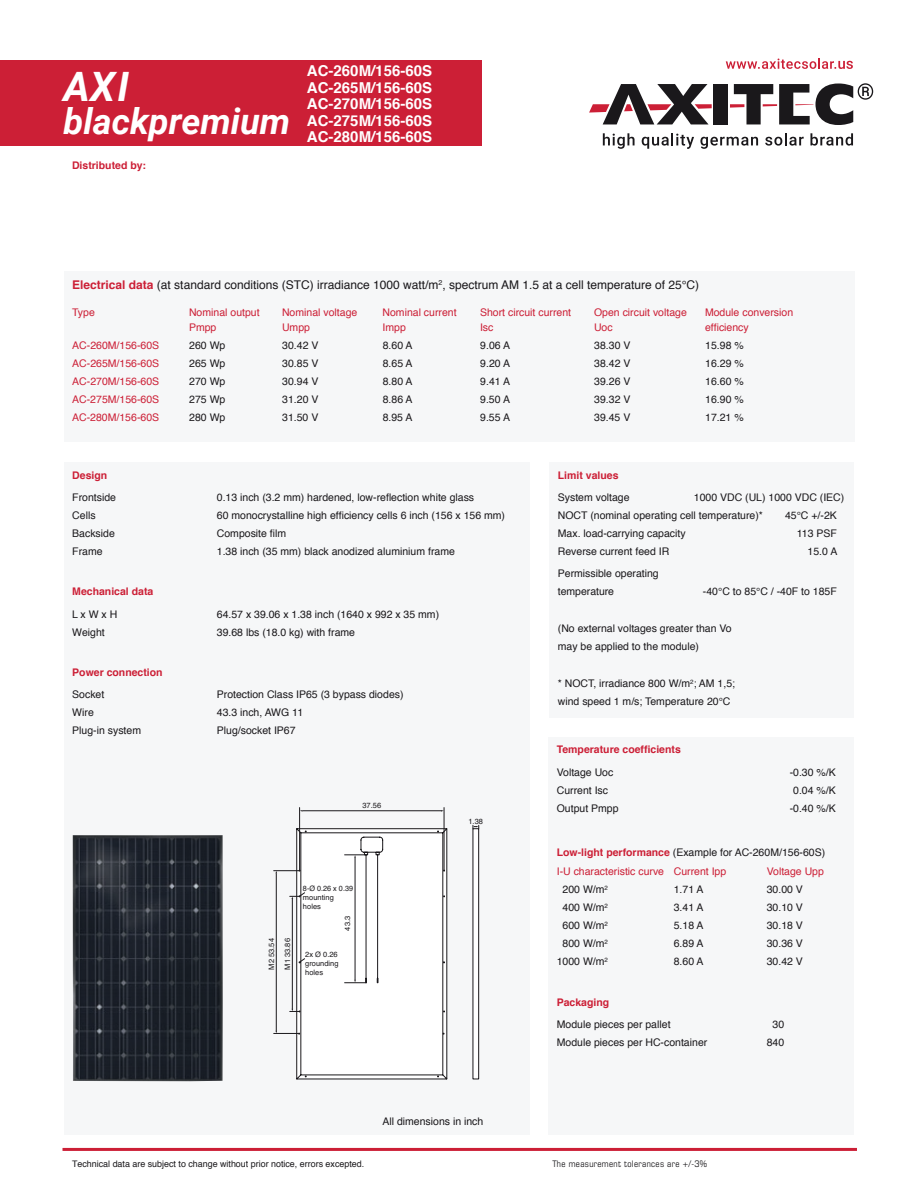
<style>
.page{position:relative;width:918px;height:1188px;background:#fff}
.page>*{position:absolute;margin:0;border:0;box-sizing:border-box;transform-origin:0 0}
.t1{font:italic 700 40.5px "Roboto";color:#fff}
.t2{font:italic 700 36px "Roboto";color:#fff}
.t3{font:700 15px/16.5px "Helvetica";color:#fff;text-align:justify}
.t4{font:12px "Helvetica";color:#1a181b}
.t5{font:10.5px/18px "Helvetica";color:#1a181b}
.t6{font:10.5px/19.2px "Helvetica";color:#cc1f36}
.t7{font:700 10.5px "Helvetica";color:#cc1f36}
.t8{font:9px "Helvetica";color:#1a181b}
.t9{font:condensed 9px "Eurostile";letter-spacing:.035em;color:#1a181b}
.t10{font:7.5px/9px "Helvetica";color:#1a181b;text-align:justify}
.s1{font-weight:700;color:#cc1f36}
.s2{font-weight:700}
.s3{color:#1a181b}
</style>
<div class="page">
<div style="left:0;top:60px;width:481px;height:86px;background:#cc1f36"></div>
<div style="left:64px;top:271px;width:790px;height:170px;background:#f6f7f8"></div>
<div style="left:64px;top:462px;width:466px;height:673px;background:#f6f7f8"></div>
<div style="left:548px;top:737px;width:306px;height:398px;background:#f6f7f8"></div>
<div style="left:549px;top:462px;width:305px;height:256px;background:#f6f7f8"></div>
<svg style="left:473px;top:829px;width:6px;height:250px"></svg>
<svg style="left:473px;top:825px;width:6px;height:4px"></svg>
<hr style="left:444px;top:808px;width:1px;height:63px;background:#1a181b">
<hr style="left:299px;top:808px;width:1px;height:63px;background:#1a181b">
<svg style="left:274px;top:828px;width:173px;height:251px"></svg>
<hr style="left:302px;top:811px;width:139px;height:1px;background:#1a181b">
<img style="left:73px;top:835px;width:150px;height:246px">
<div style="left:714px;top:84px;width:14px;height:40px;background:#1a181b"></div>
<svg style="left:589px;top:84px;width:123px;height:40px"></svg>
<svg style="left:603px;top:133px;width:32px;height:16px"></svg>
<svg style="left:642px;top:133px;width:52px;height:16px"></svg>
<svg style="left:700px;top:137px;width:58px;height:12px"></svg>
<svg style="left:765px;top:133px;width:39px;height:13px"></svg>
<svg style="left:810px;top:133px;width:43px;height:13px"></svg>
<svg style="left:726px;top:58px;width:127px;height:11px"></svg>
<svg style="left:730px;top:83px;width:143px;height:42px"></svg>
<hr style="left:63px;top:1148px;width:794px;height:3px;background:#cc1f36">
<h1 class="t1" style="left:64px;top:58px;width:67px">AXI</h1>
<h2 class="t2" style="left:64px;top:96px;width:228px">blackpremium</h2>
<p class="t7" style="left:72px;top:156px;width:76px">Distributed by:</p>
<h3 class="t3" style="left:307px;top:63px;width:127px">AC-260M/156-60S AC-265M/156-60S AC-270M/156-60S AC-275M/156-60S AC-280M/156-60S</h3>
<p class="t4" style="left:72px;top:275px;width:628px"><span class="s1">Electrical data</span> (at standard conditions (STC) irradiance 1000 watt/m<sup>2</sup>, spectrum AM 1.5 at a cell temperature of 25°C)</p>
<p class="t6" style="left:72px;top:303px;width:24px">Type</p>
<p class="t6" style="left:189px;top:303px;width:72px">Nominal output</p>
<p class="t6" style="left:282px;top:303px;width:77px">Nominal voltage</p>
<p class="t6" style="left:383px;top:303px;width:76px">Nominal current</p>
<p class="t6" style="left:480px;top:303px;width:93px">Short circuit current</p>
<p class="t6" style="left:594px;top:303px;width:94px">Open circuit voltage</p>
<p class="t6" style="left:705px;top:303px;width:90px">Module conversion</p>
<p class="t6" style="left:189px;top:318px;width:29px">Pmpp</p>
<p class="t6" style="left:282px;top:318px;width:30px">Umpp</p>
<p class="t6" style="left:383px;top:318px;width:25px">Impp</p>
<p class="t6" style="left:480px;top:318px;width:15px">Isc</p>
<p class="t6" style="left:594px;top:318px;width:20px">Uoc</p>
<p class="t6" style="left:705px;top:318px;width:45px">efficiency</p>
<p class="t6" style="left:72px;top:336px;width:88px">AC-260M/156-60S</p>
<p class="t5" style="left:189px;top:337px;width:38px">260 Wp</p>
<p class="t5" style="left:282px;top:337px;width:38px">30.42 V</p>
<p class="t5" style="left:383px;top:337px;width:31px">8.60 A</p>
<p class="t5" style="left:480px;top:337px;width:31px">9.06 A</p>
<p class="t5" style="left:594px;top:337px;width:38px">38.30 V</p>
<p class="t5" style="left:705px;top:337px;width:40px">15.98 %</p>
<p class="t6" style="left:72px;top:354px;width:88px">AC-265M/156-60S</p>
<p class="t5" style="left:189px;top:355px;width:38px">265 Wp</p>
<p class="t5" style="left:282px;top:355px;width:38px">30.85 V</p>
<p class="t5" style="left:383px;top:355px;width:31px">8.65 A</p>
<p class="t5" style="left:480px;top:355px;width:31px">9.20 A</p>
<p class="t5" style="left:594px;top:355px;width:38px">38.42 V</p>
<p class="t5" style="left:705px;top:355px;width:40px">16.29 %</p>
<p class="t6" style="left:72px;top:372px;width:88px">AC-270M/156-60S</p>
<p class="t5" style="left:189px;top:373px;width:38px">270 Wp</p>
<p class="t5" style="left:282px;top:373px;width:38px">30.94 V</p>
<p class="t5" style="left:383px;top:373px;width:31px">8.80 A</p>
<p class="t5" style="left:480px;top:373px;width:31px">9.41 A</p>
<p class="t5" style="left:594px;top:373px;width:38px">39.26 V</p>
<p class="t5" style="left:705px;top:373px;width:40px">16.60 %</p>
<p class="t6" style="left:72px;top:390px;width:88px">AC-275M/156-60S</p>
<p class="t5" style="left:189px;top:391px;width:38px">275 Wp</p>
<p class="t5" style="left:282px;top:391px;width:38px">31.20 V</p>
<p class="t5" style="left:383px;top:391px;width:31px">8.86 A</p>
<p class="t5" style="left:480px;top:391px;width:31px">9.50 A</p>
<p class="t5" style="left:594px;top:391px;width:38px">39.32 V</p>
<p class="t5" style="left:705px;top:391px;width:40px">16.90 %</p>
<p class="t6" style="left:72px;top:408px;width:88px">AC-280M/156-60S</p>
<p class="t5" style="left:189px;top:409px;width:38px">280 Wp</p>
<p class="t5" style="left:282px;top:409px;width:38px">31.50 V</p>
<p class="t5" style="left:383px;top:409px;width:31px">8.95 A</p>
<p class="t5" style="left:480px;top:409px;width:31px">9.55 A</p>
<p class="t5" style="left:594px;top:409px;width:38px">39.45 V</p>
<p class="t5" style="left:705px;top:409px;width:40px">17.21 %</p>
<p class="t7" style="left:72px;top:467px;width:37px">Design</p>
<p class="t5" style="left:72px;top:489px;width:45px">Frontside</p>
<p class="t5" style="left:217px;top:489px;width:259px">0.13 inch (3.2 mm) hardened, low-reflection white glass</p>
<p class="t5" style="left:72px;top:507px;width:25px">Cells</p>
<p class="t5" style="left:217px;top:507px;width:290px">60 monocrystalline high efficiency cells 6 inch (156 x 156 mm)</p>
<p class="t5" style="left:72px;top:525px;width:44px">Backside</p>
<p class="t5" style="left:217px;top:525px;width:71px">Composite film</p>
<p class="t5" style="left:72px;top:543px;width:32px">Frame</p>
<p class="t5" style="left:217px;top:543px;width:240px">1.38 inch (35 mm) black anodized aluminium frame</p>
<p class="t7" style="left:72px;top:583px;width:83px">Mechanical data</p>
<p class="t5" style="left:72px;top:605px;width:47px">L x W x H</p>
<p class="t5" style="left:217px;top:605px;width:224px">64.57 x 39.06 x 1.38 inch (1640 x 992 x 35 mm)</p>
<p class="t5" style="left:72px;top:623px;width:34px">Weight</p>
<p class="t5" style="left:217px;top:623px;width:140px">39.68 lbs (18.0 kg) with frame</p>
<p class="t7" style="left:72px;top:664px;width:92px">Power connection</p>
<p class="t5" style="left:72px;top:686px;width:34px">Socket</p>
<p class="t5" style="left:217px;top:686px;width:188px">Protection Class IP65 (3 bypass diodes)</p>
<p class="t5" style="left:72px;top:704px;width:23px">Wire</p>
<p class="t5" style="left:217px;top:704px;width:88px">43.3 inch, AWG 11</p>
<p class="t5" style="left:72px;top:722px;width:70px">Plug-in system</p>
<p class="t5" style="left:217px;top:722px;width:80px">Plug/socket IP67</p>
<p class="t10" style="left:362px;top:802px;width:20px">37.56</p>
<p class="t10" style="left:267px;top:970px;width:33px;rotate:-90deg">M2 53.54</p>
<p class="t10" style="left:283px;top:970px;width:33px;rotate:-90deg">M1 33.86</p>
<p class="t10" style="left:303px;top:884px;width:52px;text-align:left">8-Ø 0.26 x 0.39 mounting holes</p>
<p class="t10" style="left:343px;top:931px;width:16px;rotate:-90deg">43.3</p>
<p class="t10" style="left:305px;top:950px;width:35px">2x Ø 0.26 grounding holes</p>
<p class="t10" style="left:468px;top:817px;width:16px">1.38</p>
<p class="t5" style="left:382px;top:1113px;width:102px">All dimensions in inch</p>
<p class="t7" style="left:558px;top:467px;width:62px">Limit values</p>
<p class="t5" style="left:558px;top:489px;width:73px">System voltage</p>
<p class="t5" style="left:558px;top:489px;width:288px;text-indent:136px">1000 VDC (UL) 1000 VDC (IEC)<br>NOCT (nominal operating cell temperature)*</p>
<p class="t5" style="left:785px;top:507px;width:53px">45°C +/-2K</p>
<p class="t5" style="left:558px;top:525px;width:129px">Max. load-carrying capacity</p>
<p class="t5" style="left:797px;top:525px;width:42px">113 PSF</p>
<p class="t5" style="left:558px;top:543px;width:113px">Reverse current feed IR</p>
<p class="t5" style="left:808px;top:543px;width:31px">15.0 A</p>
<p class="t5" style="left:558px;top:565px;width:102px">Permissible operating temperature</p>
<p class="t5" style="left:703px;top:583px;width:135px">-40°C to 85°C / -40F to 185F</p>
<p class="t5" style="left:558px;top:620px;width:175px">(No external voltages greater than Vo may be applied to the module)</p>
<p class="t5" style="left:558px;top:675px;width:179px">* NOCT, irradiance 800 W/m<sup>2</sup>; AM 1,5; wind speed 1 m/s; Temperature 20°C</p>
<p class="t7" style="left:557px;top:741px;width:126px">Temperature coefficients</p>
<p class="t5" style="left:557px;top:763px;width:58px">Voltage Uoc</p>
<p class="t5" style="left:790px;top:763px;width:48px">-0.30 %/K</p>
<p class="t5" style="left:557px;top:781px;width:53px">Current Isc</p>
<p class="t5" style="left:793px;top:781px;width:44px">0.04 %/K</p>
<p class="t5" style="left:557px;top:799px;width:63px">Output Pmpp</p>
<p class="t5" style="left:790px;top:799px;width:48px">-0.40 %/K</p>
<p class="t6" style="left:557px;top:843px;width:270px"><span class="s2">Low-light performance</span> <span class="s3">(Example for AC-260M/156-60S)<br></span>I-U characteristic curve Current Ipp</p>
<p class="t6" style="left:767px;top:862px;width:59px">Voltage Upp</p>
<p class="t5" style="left:563px;top:881px;width:47px">200 W/m<sup>2</sup></p>
<p class="t5" style="left:674px;top:881px;width:31px">1.71 A</p>
<p class="t5" style="left:767px;top:881px;width:38px">30.00 V</p>
<p class="t5" style="left:563px;top:899px;width:47px">400 W/m<sup>2</sup></p>
<p class="t5" style="left:674px;top:899px;width:31px">3.41 A</p>
<p class="t5" style="left:767px;top:899px;width:38px">30.10 V</p>
<p class="t5" style="left:563px;top:917px;width:47px">600 W/m<sup>2</sup></p>
<p class="t5" style="left:674px;top:917px;width:31px">5.18 A</p>
<p class="t5" style="left:767px;top:917px;width:38px">30.18 V</p>
<p class="t5" style="left:563px;top:935px;width:47px">800 W/m<sup>2</sup></p>
<p class="t5" style="left:674px;top:935px;width:31px">6.89 A</p>
<p class="t5" style="left:767px;top:935px;width:38px">30.36 V</p>
<p class="t5" style="left:557px;top:953px;width:53px">1000 W/m<sup>2</sup></p>
<p class="t5" style="left:674px;top:953px;width:31px">8.60 A</p>
<p class="t5" style="left:767px;top:953px;width:38px">30.42 V</p>
<p class="t7" style="left:557px;top:993px;width:54px">Packaging</p>
<p class="t5" style="left:557px;top:1016px;width:115px">Module pieces per pallet</p>
<p class="t5" style="left:773px;top:1016px;width:13px">30</p>
<p class="t5" style="left:557px;top:1034px;width:152px">Module pieces per HC-container</p>
<p class="t5" style="left:767px;top:1034px;width:19px">840</p>
<p class="t8" style="left:72px;top:1157px;width:294px">Technical data are subject to change without prior notice, errors excepted.</p>
<p class="t9" style="left:552px;top:1158px;width:156px">The measurement tolerances are +/-3%</p>
</div>
